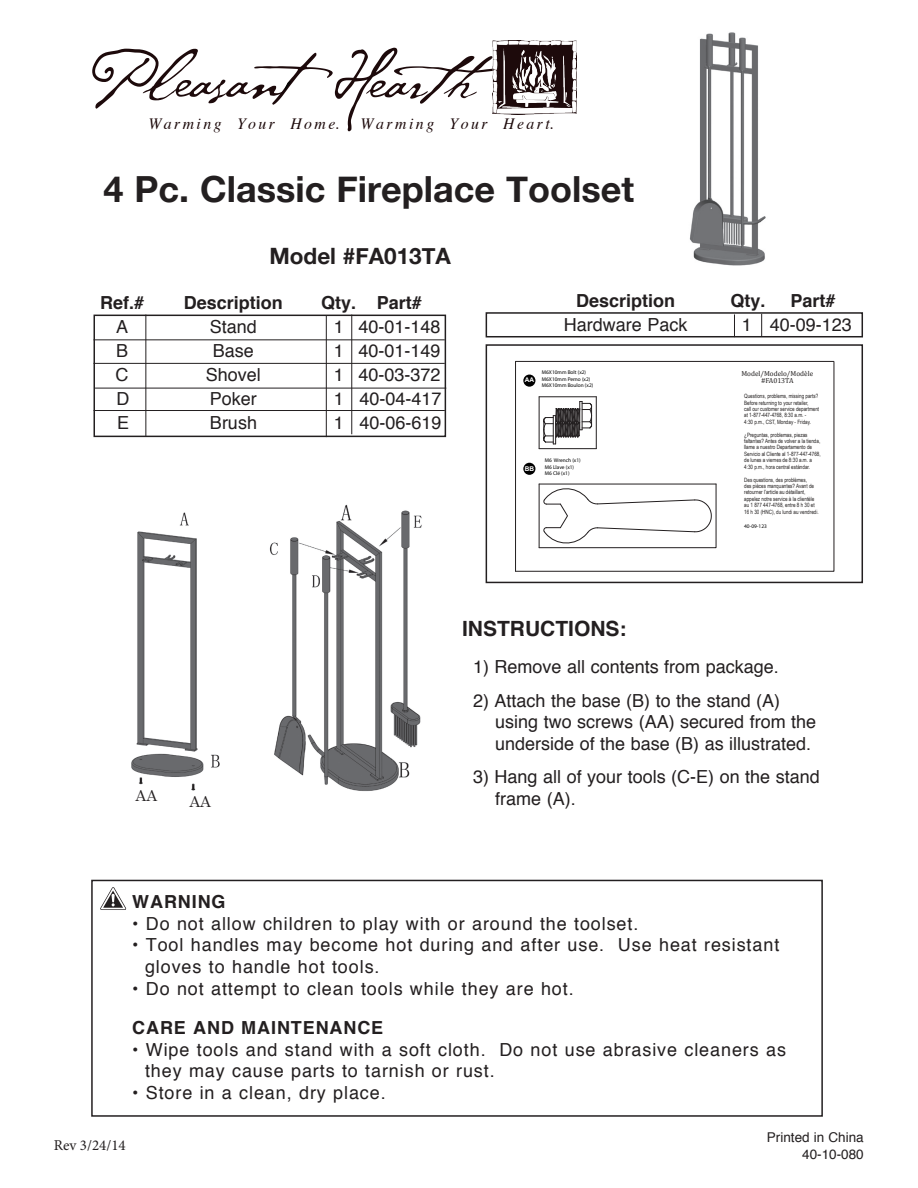
<style>
.page{position:relative;width:918px;height:1188px;background:#fff}
.page>*{position:absolute;margin:0;border:0;box-sizing:border-box;transform-origin:0 0}
.t1{font:700 36px "Helvetica Neue";color:#231f20}
.t2{font:700 22.5px "Helvetica Neue";color:#231f20}
.t3{font:700 21px "Helvetica";color:#231f20}
.t4{font:18px "Helvetica";letter-spacing:.05em;color:#231f20}
.t5{font:18px "Helvetica";color:#231f20}
.t6{font:700 18px "Helvetica";color:#231f20}
.t7{font:700 18px "Helvetica";letter-spacing:.05em;color:#231f20}
.t8{font:italic 15.75px "Times";letter-spacing:.16em;color:#1d0a0b}
.t9{font:15px "Minion Pro";color:#231f20}
.t10{font:15px "Century Schoolbook";color:#231f20}
.t11{font:13.5px "Helvetica";color:#231f20}
.t12{font:7.2px/7.8px "Cambria";color:#221f1f;text-align:center}
.t13{font:700 6.45px "Arial";color:#fff}
.t14{font:5.85px/6.4px "Arial Narrow";color:#221f1f;scale:.95 1}
.t15{font:5.4px/6.4px "Myriad Pro";color:#000}
</style>
<div class="page">
<div style="left:486px;top:344px;width:377px;height:239px;border:2px solid #231f20"></div>
<img style="left:131px;top:512px;width:89px;height:279px">
<img style="left:689px;top:32px;width:77px;height:234px">
<svg style="left:92px;top:48px;width:401px;height:83px"></svg>
<img style="left:493px;top:41px;width:84px;height:74px">
<div style="left:94px;top:315px;width:352px;height:122px;border:2px solid #231f20"></div>
<hr style="left:94px;top:339px;width:351px;height:1px;background:#231f20">
<hr style="left:94px;top:363px;width:351px;height:1px;background:#231f20">
<hr style="left:145px;top:315px;width:1px;height:121px;background:#231f20">
<hr style="left:351px;top:315px;width:1px;height:119px;background:#231f20">
<hr style="left:94px;top:410px;width:351px;height:1px;background:#231f20">
<hr style="left:326px;top:316px;width:1px;height:121px;background:#231f20">
<img style="left:269px;top:504px;width:153px;height:287px">
<div style="left:134px;top:788px;width:30px;height:24px;background:#fff"></div>
<div style="left:91px;top:880px;width:732px;height:237px;border:2px solid #231f20"></div>
<hr style="left:95px;top:388px;width:351px;height:1px;background:#231f20">
<hr style="left:515px;top:361px;width:1px;height:210px;background:#231f20">
<hr style="left:516px;top:361px;width:318px;height:1px;background:#231f20">
<svg style="left:516px;top:362px;width:318px;height:209px"></svg>
<svg style="left:540px;top:484px;width:176px;height:64px"></svg>
<hr style="left:539px;top:484px;width:1px;height:64px;background:#231f20">
<div style="left:523px;top:375px;width:12px;height:12px;background:#000;border-radius:50%"></div>
<div style="left:523px;top:463px;width:12px;height:12px;background:#000;border-radius:50%"></div>
<div style="left:486px;top:312px;width:377px;height:25px;border:2px solid #231f20"></div>
<svg style="left:761px;top:314px;width:1px;height:23px"></svg>
<svg style="left:734px;top:314px;width:1px;height:23px"></svg>
<svg style="left:100px;top:887px;width:26px;height:23px"></svg>
<p class="t8" style="left:148px;top:110px;width:192px">Warming Your Home.</p>
<p class="t8" style="left:361px;top:110px;width:194px">Warming Your Heart.</p>
<p class="t1" style="left:104px;top:161px;width:532px">4 Pc. Classic Fireplace Toolset</p>
<p class="t2" style="left:269px;top:238px;width:183px">Model #FA013TA</p>
<p class="t6" style="left:100px;top:288px;width:46px">Ref.#</p>
<p class="t6" style="left:184px;top:288px;width:101px">Description</p>
<p class="t6" style="left:321px;top:288px;width:102px">Qty. Part#</p>
<p class="t4" style="left:116px;top:313px;width:14px">A</p>
<p class="t4" style="left:210px;top:313px;width:49px">Stand</p>
<p class="t4" style="left:334px;top:313px;width:108px">1 40-01-148</p>
<p class="t4" style="left:116px;top:337px;width:14px">B</p>
<p class="t4" style="left:213px;top:337px;width:43px">Base</p>
<p class="t4" style="left:334px;top:337px;width:108px">1 40-01-149</p>
<p class="t4" style="left:116px;top:361px;width:14px">C</p>
<p class="t4" style="left:206px;top:361px;width:57px">Shovel</p>
<p class="t4" style="left:334px;top:361px;width:108px">1 40-03-372</p>
<p class="t6" style="left:576px;top:286px;width:101px">Description</p>
<p class="t6" style="left:730px;top:286px;width:37px">Qty.</p>
<p class="t6" style="left:790px;top:286px;width:47px">Part#</p>
<p class="t5" style="left:564px;top:310px;width:125px">Hardware Pack</p>
<p class="t4" style="left:742px;top:310px;width:112px">1 40-09-123</p>
<p class="t15" style="left:542px;top:369px;width:53px">M6X10mm Bolt (x2)<br>M6X10mm Perno (x2)<br>M6X10mm Boulon (x2)</p>
<p class="t12" style="left:741px;top:369px;width:73px">Model/Modelo/Modèle #FA013TA</p>
<p class="t14" style="left:744px;top:393px;width:80px">Questions, problems, missing parts?<br>Before returning to your retailer,<br>call our customer service department at 1-877-447-4768, 8:30 a.m. -<br>4:30 p.m., CST, Monday - Friday.</p>
<p class="t14" style="left:744px;top:431px;width:82px">¿Preguntas, problemas, piezas faltantes? Antes de volver a la tienda, llame a nuestro Departamento de Servicio al Cliente al 1-877-447-4768, de lunes a viernes de 8:30 a.m. a 4:30 p.m., hora central estándar.</p>
<p class="t14" style="left:744px;top:476px;width:80px">Des questions, des problèmes,<br>des pièces manquantes? Avant de retourner l’article au détaillant, appelez notre service à la clientèle au 1 877 447-4768, entre 8 h 30 et 16 h 30 (HNC), du lundi au vendredi.</p>
<p class="t15" style="left:744px;top:523px;width:24px">40-09-123</p>
<p class="t13" style="left:525px;top:376px;width:11px">AA</p>
<p class="t4" style="left:117px;top:385px;width:14px">D</p>
<p class="t4" style="left:210px;top:385px;width:49px">Poker</p>
<p class="t4" style="left:334px;top:385px;width:109px">1 40-04-417</p>
<p class="t4" style="left:117px;top:409px;width:14px">E</p>
<p class="t4" style="left:210px;top:409px;width:49px">Brush</p>
<p class="t4" style="left:334px;top:409px;width:109px">1 40-06-619</p>
<p class="t15" style="left:545px;top:457px;width:38px">M6 Wrench (x1)<br>M6 Llave (x1)<br>M6 Clé (x1)</p>
<p class="t13" style="left:525px;top:465px;width:11px">BB</p>
<p class="t10" style="left:136px;top:786px;width:23px">AA</p>
<p class="t10" style="left:189px;top:792px;width:23px">AA</p>
<p class="t3" style="left:462px;top:612px;width:166px">INSTRUCTIONS:</p>
<p class="t5" style="left:473px;top:653px;width:307px">1) Remove all contents from package.</p>
<p class="t5" style="left:473px;top:686px;width:309px">2) Attach the base (B) to the stand (A)</p>
<p class="t5" style="left:495px;top:708px;width:323px">using two screws (AA) secured from the</p>
<p class="t5" style="left:495px;top:730px;width:318px">underside of the base (B) as illustrated.</p>
<p class="t5" style="left:473px;top:763px;width:348px">3) Hang all of your tools (C-E) on the stand</p>
<p class="t4" style="left:495px;top:785px;width:82px">frame (A).</p>
<p class="t7" style="left:132px;top:887px;width:95px">WARNING</p>
<p class="t4" style="left:132px;top:910px;width:508px">• Do not allow children to play with or around the toolset.</p>
<p class="t4" style="left:132px;top:931px;width:649px">• Tool handles may become hot during and after use. Use heat resistant</p>
<p class="t4" style="left:145px;top:953px;width:236px">gloves to handle hot tools.</p>
<p class="t4" style="left:132px;top:974px;width:443px">• Do not attempt to clean tools while they are hot.</p>
<p class="t7" style="left:132px;top:1013px;width:253px">CARE AND MAINTENANCE</p>
<p class="t4" style="left:132px;top:1036px;width:655px">• Wipe tools and stand with a soft cloth. Do not use abrasive cleaners as</p>
<p class="t4" style="left:145px;top:1057px;width:351px">they may cause parts to tarnish or rust.</p>
<p class="t4" style="left:132px;top:1079px;width:255px">• Store in a clean, dry place.</p>
<p class="t9" style="left:54px;top:1135px;width:74px">Rev 3/24/14</p>
<p class="t11" style="left:767px;top:1127px;width:98px">Printed in China</p>
<p class="t11" style="left:802px;top:1143px;width:63px">40-10-080</p>
</div>
